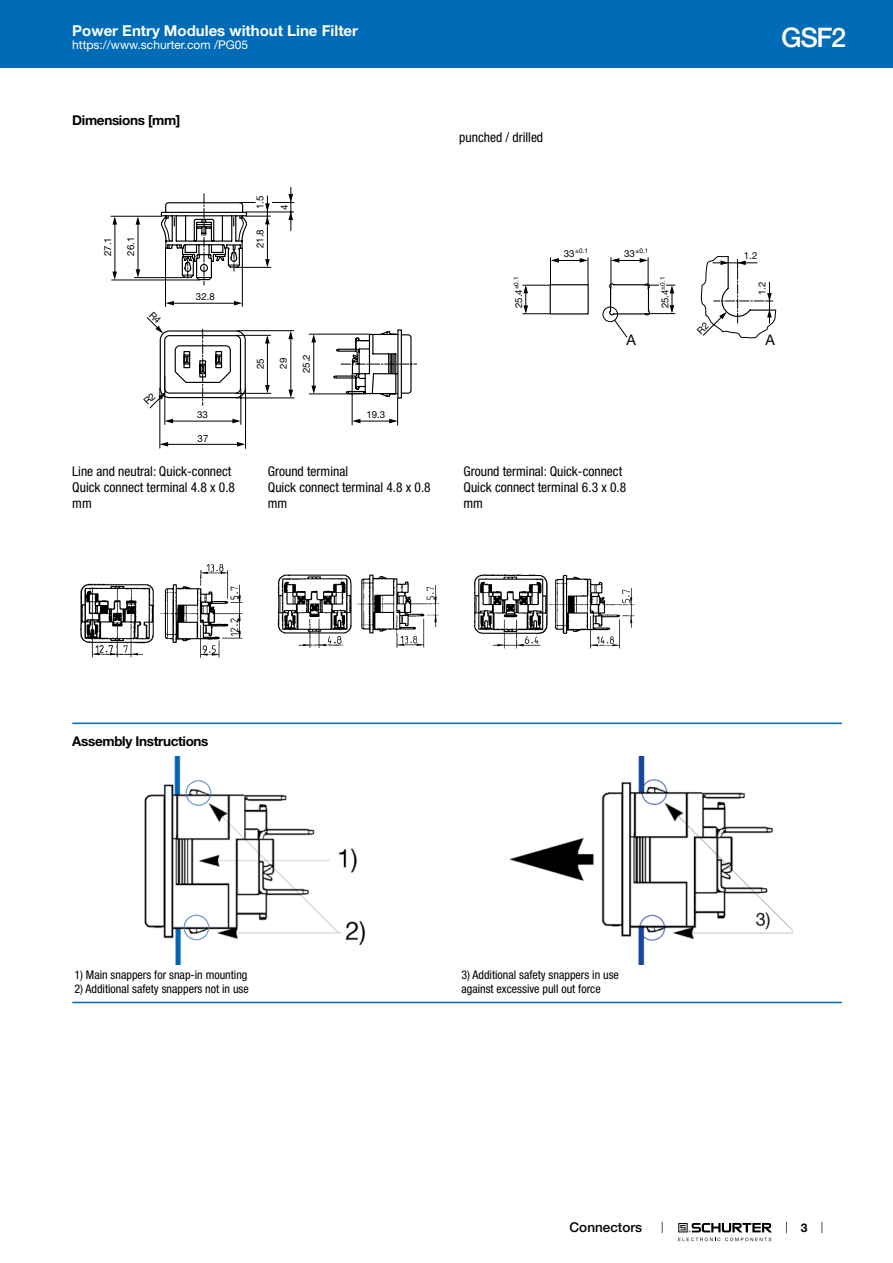
<style>
.page{position:relative;width:893px;height:1263px;background:#fff}
.page>*{position:absolute;margin:0;border:0;box-sizing:border-box;transform-origin:0 0}
.t1{font:500 27px "Helvetica Neue LT";color:#fff}
.t2{font:700 15px "Helvetica Neue LT";color:#fff}
.t3{font:14.55px "Helvetica Neue LT";color:#000}
.t4{font:condensed 13.5px/15.8px "Helvetica Neue LT";color:#000}
.t5{font:700 13.5px "Helvetica Neue LT";letter-spacing:-.025em;color:#000}
.t6{font:500 13.5px "Helvetica Neue LT";color:#000}
.t7{font:condensed 12px/14.4px "Helvetica Neue LT";color:#000}
.t8{font:12px "Helvetica Neue LT";color:#fff}
.t9{font:700 12px "Helvetica Neue LT";color:#000}
.t10{font:9.75px "Helvetica Neue LT";color:#000}
.t11{font:6.45px "Helvetica Neue LT";color:#000}
.s1{font-size:9.75px}
</style>
<div class="page">
<svg style="left:678px;top:1223px;width:94px;height:18px"></svg>
<div style="left:0;top:0;width:893px;height:68px;background:#006bb6"></div>
<svg style="left:398px;top:329px;width:14px;height:70px"></svg>
<svg style="left:111px;top:187px;width:287px;height:262px"></svg>
<svg style="left:265px;top:385px;width:5px;height:8px"></svg>
<svg style="left:265px;top:335px;width:5px;height:8px"></svg>
<svg style="left:265px;top:259px;width:5px;height:8px"></svg>
<svg style="left:232px;top:419px;width:9px;height:4px"></svg>
<svg style="left:165px;top:419px;width:8px;height:4px"></svg>
<svg style="left:389px;top:419px;width:9px;height:4px"></svg>
<svg style="left:352px;top:419px;width:8px;height:4px"></svg>
<svg style="left:237px;top:442px;width:8px;height:5px"></svg>
<svg style="left:160px;top:442px;width:8px;height:5px"></svg>
<svg style="left:288px;top:390px;width:5px;height:8px"></svg>
<svg style="left:288px;top:331px;width:5px;height:8px"></svg>
<svg style="left:265px;top:203px;width:5px;height:21px"></svg>
<svg style="left:288px;top:194px;width:5px;height:8px"></svg>
<svg style="left:288px;top:212px;width:5px;height:8px"></svg>
<svg style="left:234px;top:301px;width:8px;height:4px"></svg>
<svg style="left:166px;top:301px;width:8px;height:4px"></svg>
<svg style="left:112px;top:272px;width:5px;height:8px"></svg>
<svg style="left:112px;top:216px;width:5px;height:9px"></svg>
<svg style="left:136px;top:269px;width:4px;height:9px"></svg>
<svg style="left:136px;top:216px;width:4px;height:9px"></svg>
<svg style="left:311px;top:386px;width:5px;height:8px"></svg>
<svg style="left:311px;top:334px;width:5px;height:8px"></svg>
<img style="left:80px;top:563px;width:163px;height:95px">
<img style="left:277px;top:574px;width:162px;height:75px">
<img style="left:474px;top:574px;width:161px;height:75px">
<hr style="left:72px;top:723px;width:770px;height:1px;background:#006bb6">
<img style="left:144px;top:757px;width:222px;height:208px">
<img style="left:509px;top:757px;width:283px;height:208px">
<hr style="left:72px;top:1002px;width:770px;height:1px;background:#006bb6">
<svg style="left:149px;top:311px;width:14px;height:22px"></svg>
<svg style="left:143px;top:392px;width:23px;height:13px"></svg>
<svg style="left:522px;top:256px;width:255px;height:82px"></svg>
<p class="t2" style="left:72px;top:21px;width:287px">Power Entry Modules without Line Filter</p>
<p class="t8" style="left:72px;top:38px;width:178px">https://www.schurter.com /PG05</p>
<p class="t5" style="left:72px;top:112px;width:110px">Dimensions [mm]</p>
<p class="t10" style="left:102px;top:256px;width:20px;rotate:-90deg">27.1</p>
<p class="t10" style="left:125px;top:256px;width:20px;rotate:-90deg">26.1</p>
<p class="t10" style="left:196px;top:290px;width:20px">32.8</p>
<p class="t10" style="left:254px;top:209px;width:15px;rotate:-90deg">1.5</p>
<p class="t10" style="left:254px;top:248px;width:20px;rotate:-90deg">21.8</p>
<p class="t10" style="left:278px;top:210px;width:7px;rotate:-90deg">4</p>
<p class="t10" style="left:255px;top:369px;width:12px;rotate:-90deg">25</p>
<p class="t10" style="left:277px;top:369px;width:12px;rotate:-90deg">29</p>
<p class="t10" style="left:301px;top:373px;width:20px;rotate:-90deg">25.2</p>
<p class="t10" style="left:197px;top:409px;width:12px">33</p>
<p class="t10" style="left:366px;top:408px;width:20px">19.3</p>
<p class="t10" style="left:198px;top:432px;width:12px">37</p>
<p class="t4" style="left:459px;top:130px;width:85px">punched / drilled</p>
<h1 class="t1" style="left:781px;top:21px;width:66px">GSF2</h1>
<p class="t10" style="left:513px;top:308px;width:33px;rotate:-90deg">25.4<sup>±0.1</sup></p>
<p class="t11" style="left:564px;top:247px;width:26px"><span class="s1">33</span>±0.1</p>
<p class="t11" style="left:624px;top:247px;width:26px"><span class="s1">33</span>±0.1</p>
<p class="t11" style="left:659px;top:290px;width:14px;rotate:-90deg">±0.1</p>
<p class="t10" style="left:659px;top:308px;width:20px;rotate:-90deg">25.4</p>
<p class="t10" style="left:744px;top:250px;width:15px">1.2</p>
<p class="t10" style="left:756px;top:295px;width:15px;rotate:-90deg">1.2</p>
<p class="t3" style="left:627px;top:331px;width:11px">A</p>
<p class="t3" style="left:765px;top:331px;width:11px">A</p>
<p class="t4" style="left:72px;top:463px;width:164px">Line and neutral: Quick-connect<br>Quick connect terminal 4.8 x 0.8 mm</p>
<p class="t4" style="left:268px;top:463px;width:164px">Ground terminal<br>Quick connect terminal 4.8 x 0.8 mm</p>
<p class="t4" style="left:463px;top:463px;width:164px">Ground terminal: Quick-connect<br>Quick connect terminal 6.3 x 0.8 mm</p>
<p class="t5" style="left:72px;top:733px;width:138px">Assembly Instructions</p>
<p class="t7" style="left:74px;top:967px;width:175px">1) Main snappers for snap-in mounting</p>
<p class="t7" style="left:74px;top:981px;width:176px">2) Additional safety snappers not in use</p>
<p class="t7" style="left:461px;top:967px;width:159px">3) Additional safety snappers in use against excessive pull out force</p>
<p class="t6" style="left:570px;top:1219px;width:74px">Connectors</p>
<p class="t9" style="left:801px;top:1220px;width:8px">3</p>
</div>
